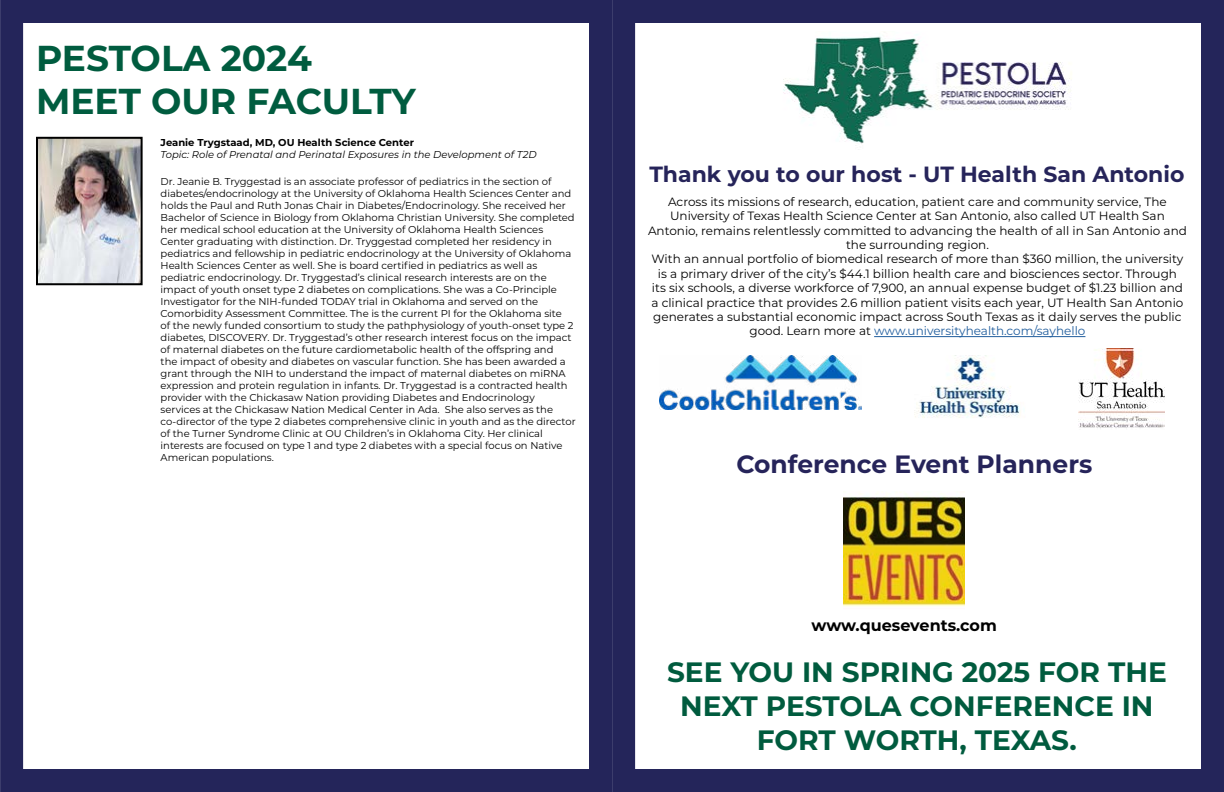
<style>
.page{position:relative;width:1224px;height:792px;background:#fff}
.page>*{position:absolute;margin:0;border:0;box-sizing:border-box;transform-origin:0 0}
.t1{font:700 36px/43.2px "Montserrat";letter-spacing:-.005em;color:#005c3f}
.t2{font:700 28px/33.6px "Montserrat";color:#005b3e;text-align:center}
.t3{font:700 25px "Montserrat";color:#26245a}
.t4{font:700 22px "Montserrat";color:#26245a}
.t5{font:700 16px "Montserrat";color:#000}
.t6{font:12px/14.4px "Montserrat";color:#000;text-align:center}
.t7{font:10px/12px "Montserrat";color:#000}
.t8{font:italic 10px "Montserrat";color:#000}
.t9{font:700 10px "Montserrat";color:#000}
.s1{color:#215e9e}
</style>
<div class="page">
<div style="left:612px;top:0;width:612px;height:792px;border:23px solid #24255a"></div>
<div style="left:0;top:0;width:612px;height:792px;border:23px solid #24255a"></div>
<img style="left:39px;top:140px;width:101px;height:142px">
<div style="left:36px;top:137px;width:107px;height:148px;border:2px solid #000"></div>
<img style="left:914px;top:355px;width:107px;height:63px">
<img style="left:1078px;top:349px;width:87px;height:80px">
<img style="left:660px;top:355px;width:201px;height:54px">
<img style="left:783px;top:34px;width:288px;height:110px">
<hr style="left:874px;top:336px;width:211px;height:1px;background:#215e9e">
<img style="left:844px;top:492px;width:121px;height:115px">
<h1 class="t1" style="left:36px;top:35px;width:381px">PESTOLA 2024<br>MEET OUR FACULTY</h1>
<p class="t9" style="left:161px;top:136px;width:255px">Jeanie Trygstaad, MD, OU Health Science Center</p>
<p class="t8" style="left:161px;top:148px;width:378px">Topic: Role of Prenatal and Perinatal Exposures in the Development of T2D</p>
<p class="t7" style="left:161px;top:175px;width:417px">Dr. Jeanie B. Tryggestad is an associate professor of pediatrics in the section of diabetes/endocrinology at the University of Oklahoma Health Sciences Center and holds the Paul and Ruth Jonas Chair in Diabetes/Endocrinology. She received her Bachelor of Science in Biology from Oklahoma Christian University. She completed her medical school education at the University of Oklahoma Health Sciences Center graduating with distinction. Dr. Tryggestad completed her residency in pediatrics and fellowship in pediatric endocrinology at the University of Oklahoma Health Sciences Center as well. She is board certified in pediatrics as well as pediatric endocrinology. Dr. Tryggestad’s clinical research interests are on the impact of youth onset type 2 diabetes on complications. She was a Co-Principle Investigator for the NIH-funded TODAY trial in Oklahoma and served on the Comorbidity Assessment Committee. The is the current PI for the Oklahoma site<br>of the newly funded consortium to study the pathphysiology of youth-onset type 2 diabetes, DISCOVERY. Dr. Tryggestad’s other research interest focus on the impact of maternal diabetes on the future cardiometabolic health of the offspring and<br>the impact of obesity and diabetes on vascular function. She has been awarded a grant through the NIH to understand the impact of maternal diabetes on miRNA expression and protein regulation in infants. Dr. Tryggestad is a contracted health provider with the Chickasaw Nation providing Diabetes and Endocrinology services at the Chickasaw Nation Medical Center in Ada. She also serves as the co-director of the type 2 diabetes comprehensive clinic in youth and as the director of the Turner Syndrome Clinic at OU Children’s in Oklahoma City. Her clinical interests are focused on type 1 and type 2 diabetes with a special focus on Native American populations.</p>
<h3 class="t4" style="left:649px;top:158px;width:537px">Thank you to our host - UT Health San Antonio</h3>
<p class="t6" style="left:648px;top:194px;width:540px">Across its missions of research, education, patient care and community service, The University of Texas Health Science Center at San Antonio, also called UT Health San Antonio, remains relentlessly committed to advancing the health of all in San Antonio and the surrounding region.<br>With an annual portfolio of biomedical research of more than $360 million, the university is a primary driver of the city’s $44.1 billion health care and biosciences sector. Through<br>its six schools, a diverse workforce of 7,900, an annual expense budget of $1.23 billion and a clinical practice that provides 2.6 million patient visits each year, UT Health San Antonio generates a substantial economic impact across South Texas as it daily serves the public good. Learn more at <span class="s1">www.universityhealth.com/sayhello</span></p>
<h3 class="t3" style="left:736px;top:446px;width:357px">Conference Event Planners</h3>
<h3 class="t5" style="left:812px;top:614px;width:187px">www.quesevents.com</h3>
<h2 class="t2" style="left:667px;top:654px;width:501px">SEE YOU IN SPRING 2025 FOR THE<br>NEXT PESTOLA CONFERENCE IN<br>FORT WORTH, TEXAS.</h2>
</div>
